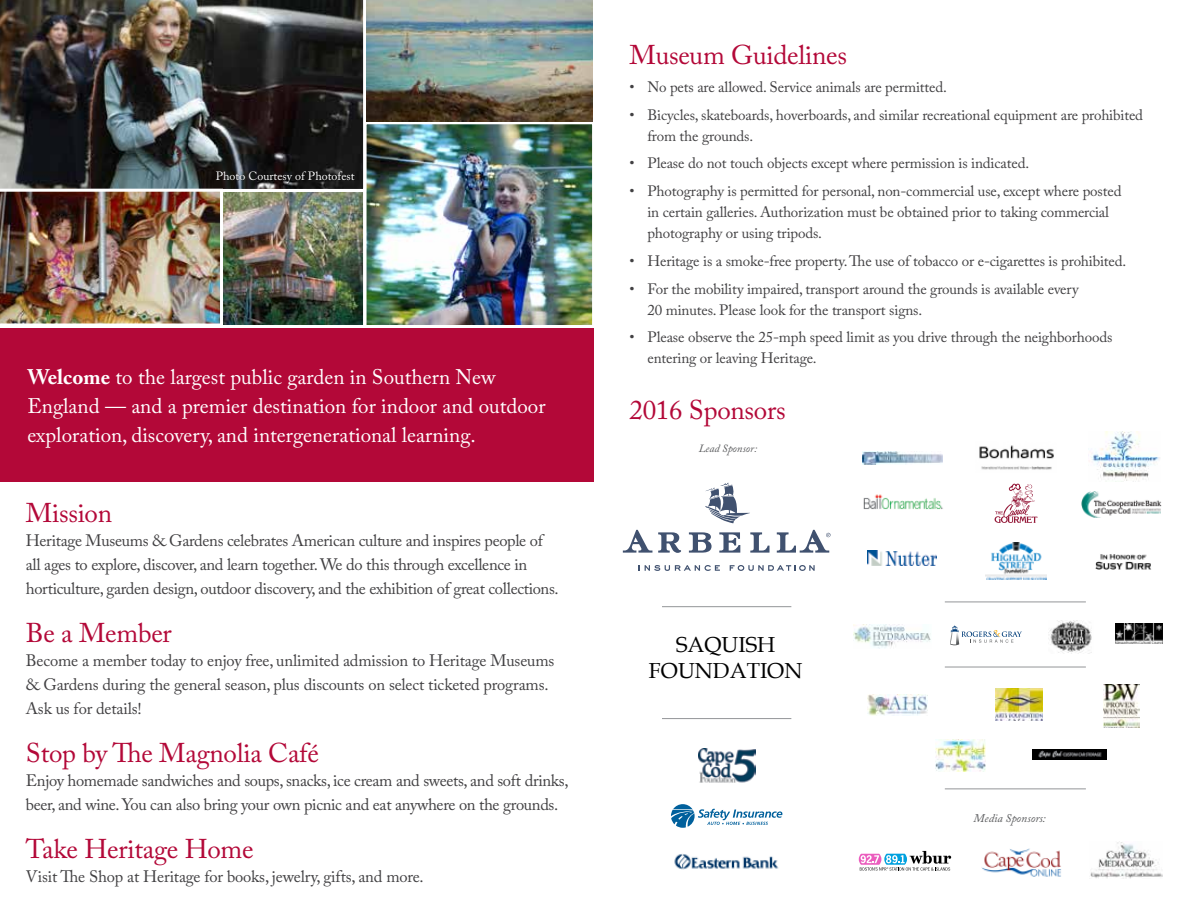
<style>
.page{position:relative;width:1188px;height:918px;background:#fff}
.page>*{position:absolute;margin:0;border:0;box-sizing:border-box;transform-origin:0 0}
.t1{font:27px "Adobe Caslon Pro";letter-spacing:-.01em;color:#b30838}
.t2{font:21.75px/26.1px "Book Antiqua";color:#000;text-align:center}
.t3{font:21px/28.8px "Adobe Caslon Pro";color:#fff}
.t4{font:16.5px/24px "Adobe Caslon Pro";letter-spacing:-.02em;color:#414042}
.t5{font:15px/21px "Adobe Caslon Pro";letter-spacing:-.01em;color:#414042}
.t6{font:12px "Adobe Caslon Pro";color:#fff}
.t7{font:italic 11.7px "Adobe Caslon Pro";color:#58595b}
.t8{font:italic 10.95px "Adobe Caslon Pro";color:#58595b}
.s1{font-weight:700}
</style>
<div class="page">
<div style="left:0;top:327px;width:594px;height:155px;background:#b30838"></div>
<img style="left:223px;top:193px;width:139px;height:131px">
<div style="left:219px;top:189px;width:147px;height:139px;border:3px solid #fff"></div>
<img style="left:368px;top:125px;width:223px;height:199px">
<div style="left:364px;top:121px;width:231px;height:207px;border:3px solid #fff"></div>
<img style="left:0;top:0;width:366px;height:192px">
<svg style="left:705px;top:483px;width:45px;height:40px"></svg>
<svg style="left:623px;top:530px;width:29px;height:23px"></svg>
<svg style="left:658px;top:532px;width:23px;height:21px"></svg>
<svg style="left:689px;top:532px;width:23px;height:21px"></svg>
<svg style="left:719px;top:532px;width:21px;height:21px"></svg>
<svg style="left:750px;top:532px;width:20px;height:21px"></svg>
<svg style="left:777px;top:530px;width:54px;height:23px"></svg>
<svg style="left:730px;top:565px;width:85px;height:6px"></svg>
<svg style="left:645px;top:565px;width:75px;height:6px"></svg>
<img style="left:366px;top:0;width:226px;height:121px">
<img style="left:0;top:189px;width:223px;height:139px">
<div style="left:217px;top:172px;width:139px;height:12px;background:#000;opacity:.75"></div>
<img style="left:863px;top:494px;width:80px;height:16px">
<img style="left:862px;top:451px;width:80px;height:14px">
<img style="left:979px;top:445px;width:75px;height:25px">
<img style="left:1081px;top:492px;width:81px;height:26px">
<img style="left:868px;top:694px;width:59px;height:22px">
<img style="left:996px;top:688px;width:47px;height:33px">
<img style="left:1033px;top:749px;width:74px;height:11px">
<hr style="left:945px;top:602px;width:141px;height:1px;background:#939598">
<img style="left:1091px;top:431px;width:69px;height:50px">
<svg style="left:671px;top:804px;width:111px;height:24px"></svg>
<img style="left:935px;top:740px;width:51px;height:31px">
<img style="left:1104px;top:684px;width:36px;height:43px">
<svg style="left:995px;top:484px;width:42px;height:39px"></svg>
<img style="left:698px;top:749px;width:57px;height:34px">
<img style="left:853px;top:625px;width:78px;height:23px">
<svg style="left:950px;top:625px;width:72px;height:20px"></svg>
<svg style="left:859px;top:851px;width:92px;height:20px"></svg>
<img style="left:1090px;top:842px;width:72px;height:37px">
<img style="left:981px;top:848px;width:80px;height:29px">
<hr style="left:945px;top:789px;width:141px;height:1px;background:#939598">
<img style="left:674px;top:854px;width:105px;height:15px">
<img style="left:868px;top:551px;width:69px;height:14px">
<img style="left:985px;top:543px;width:62px;height:36px">
<img style="left:1095px;top:554px;width:56px;height:15px">
<img style="left:1048px;top:621px;width:44px;height:32px">
<img style="left:1116px;top:623px;width:46px;height:21px">
<hr style="left:945px;top:667px;width:141px;height:1px;background:#939598">
<hr style="left:662px;top:718px;width:129px;height:1px;background:#939598">
<hr style="left:662px;top:606px;width:129px;height:1px;background:#939598">
<p class="t6" style="left:216px;top:168px;width:140px">Photo Courtesy of Photofest</p>
<h3 class="t3" style="left:27px;top:363px;width:520px"><span class="s1">Welcome</span> to the largest public garden in Southern New<br>England — and a premier destination for indoor and outdoor exploration, discovery, and intergenerational learning.</h3>
<h1 class="t1" style="left:26px;top:497px;width:88px">Mission</h1>
<p class="t4" style="left:26px;top:528px;width:534px">Heritage Museums &amp; Gardens celebrates American culture and inspires people of all ages to explore, discover, and learn together. We do this through excellence in horticulture, garden design, outdoor discovery, and the exhibition of great collections.</p>
<h1 class="t1" style="left:26px;top:617px;width:147px">Be a Member</h1>
<p class="t4" style="left:26px;top:648px;width:530px">Become a member today to enjoy free, unlimited admission to Heritage Museums &amp; Gardens during the general season, plus discounts on select ticketed programs.<br>Ask us for details!</p>
<h1 class="t1" style="left:26px;top:737px;width:295px">Stop by The Magnolia Café</h1>
<p class="t4" style="left:26px;top:768px;width:544px">Enjoy homemade sandwiches and soups, snacks, ice cream and sweets, and soft drinks, beer, and wine. You can also bring your own picnic and eat anywhere on the grounds.</p>
<h1 class="t1" style="left:26px;top:833px;width:229px">Take Heritage Home</h1>
<p class="t4" style="left:26px;top:864px;width:399px">Visit The Shop at Heritage for books, jewelry, gifts, and more.</p>
<h1 class="t1" style="left:629px;top:39px;width:219px">Museum Guidelines</h1>
<p class="t5" style="left:629px;top:76px;width:319px">• No pets are allowed. Service animals are permitted.</p>
<p class="t5" style="left:647px;top:104px;width:497px;text-indent:-18px">• Bicycles, skateboards, hoverboards, and similar recreational equipment are prohibited from the grounds.</p>
<p class="t5" style="left:629px;top:153px;width:401px">• Please do not touch objects except where permission is indicated.</p>
<p class="t5" style="left:647px;top:180px;width:476px;text-indent:-18px">• Photography is permitted for personal, non-commercial use, except where posted in certain galleries. Authorization must be obtained prior to taking commercial photography or using tripods.</p>
<p class="t5" style="left:629px;top:250px;width:498px">• Heritage is a smoke-free property. The use of tobacco or e-cigarettes is prohibited.</p>
<p class="t5" style="left:647px;top:278px;width:433px;text-indent:-18px">• For the mobility impaired, transport around the grounds is available every<br>20 minutes. Please look for the transport signs.</p>
<p class="t5" style="left:647px;top:327px;width:466px;text-indent:-18px">• Please observe the 25-mph speed limit as you drive through the neighborhoods entering or leaving Heritage.</p>
<h1 class="t1" style="left:629px;top:394px;width:158px">2016 Sponsors</h1>
<p class="t8" style="left:699px;top:442px;width:60px">Lead Sponsor:</p>
<h2 class="t2" style="left:649px;top:631px;width:155px">SAQUISH<br>FOUNDATION</h2>
<p class="t7" style="left:974px;top:811px;width:74px">Media Sponsors:</p>
</div>
